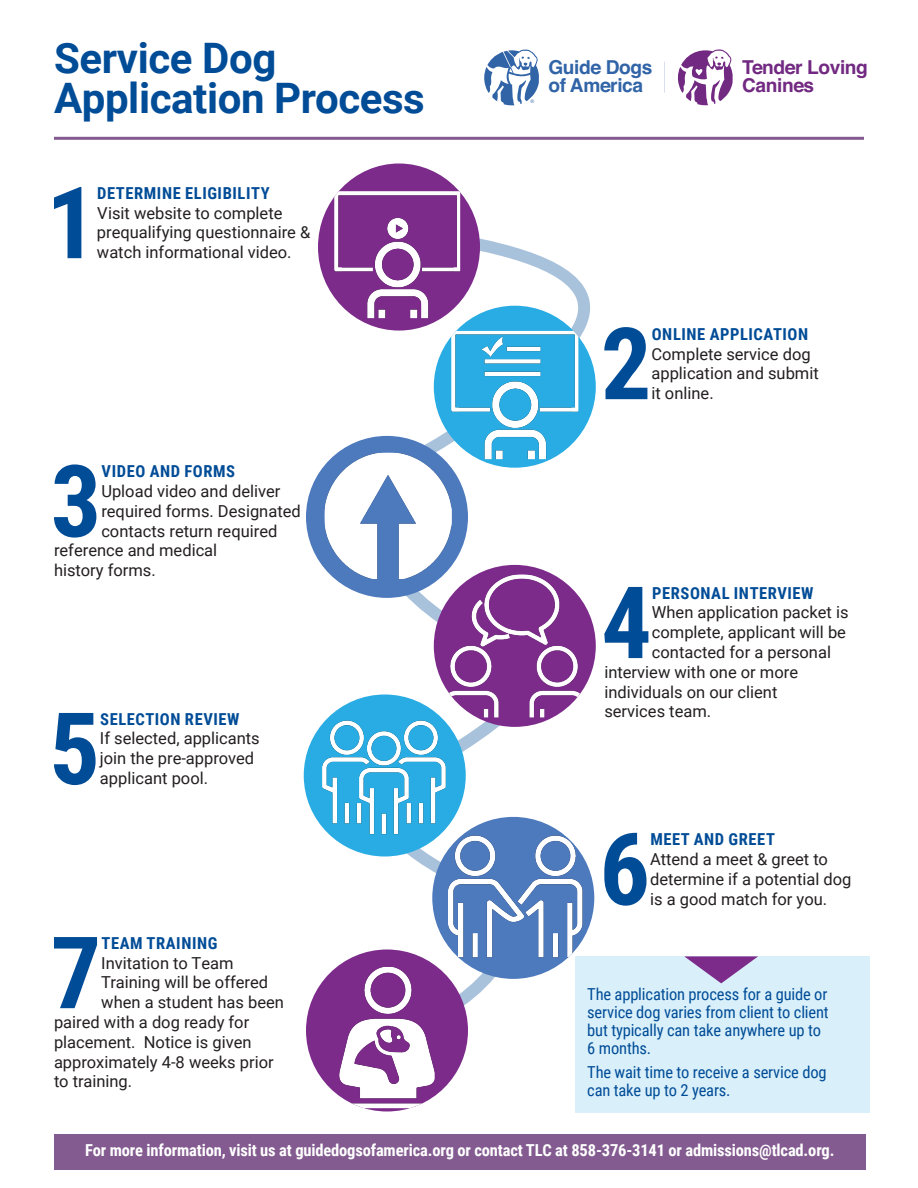
<style>
.page{position:relative;width:918px;height:1188px;background:#fff}
.page>*{position:absolute;margin:0;border:0;box-sizing:border-box;transform-origin:0 0}
.DROP_CAP{font:700 100.05px "Roboto Condensed";color:#004c97}
.HEAD1{font:700 42px/40.5px "Roboto";letter-spacing:-.01em;color:#004c97}
.t1{font:700 19.2px/18.6px "Helvetica";letter-spacing:-.02em;color:#722982}
.t2{font:700 19.2px/18.6px "Helvetica";letter-spacing:-.02em;color:#3164a7}
.BODY{font:16.5px/19.8px "Roboto";color:#231f20}
.BODY-2{font:16.5px/18px "Roboto Condensed";letter-spacing:-.01em;color:#004c97}
.DROP_CAP-2{font:700 16.5px "Roboto Condensed";letter-spacing:.035em;color:#004c97}
.t3{font:700 16.5px "Roboto Condensed";letter-spacing:-.01em;color:#fff}
.t4{font:4.95px "Helvetica";color:#3164a7}
</style>
<div class="page">
<div style="left:54px;top:1134px;width:812px;height:36px;background:#835b90"></div>
<svg style="left:330px;top:218px;width:262px;height:850px"></svg>
<div style="left:318px;top:164px;width:162px;height:167px;background:#7d2b8b;border-radius:50%"></div>
<img style="left:334px;top:191px;width:126px;height:127px">
<div style="left:434px;top:306px;width:162px;height:162px;background:#28ace3;border-radius:50%"></div>
<img style="left:451px;top:331px;width:127px;height:128px">
<div style="left:306px;top:436px;width:162px;height:162px;background:#4d79bd;border-radius:50%"></div>
<img style="left:325px;top:453px;width:127px;height:126px">
<div style="left:434px;top:565px;width:162px;height:162px;background:#7d2b8b;border-radius:50%"></div>
<img style="left:443px;top:574px;width:141px;height:143px">
<div style="left:304px;top:694px;width:162px;height:162px;background:#28ace3;border-radius:50%"></div>
<img style="left:319px;top:703px;width:141px;height:153px">
<div style="left:432px;top:817px;width:162px;height:162px;background:#4d79bd;border-radius:50%"></div>
<img style="left:443px;top:825px;width:141px;height:154px">
<div style="left:306px;top:950px;width:162px;height:162px;background:#7d2b8b;border-radius:50%"></div>
<img style="left:339px;top:967px;width:96px;height:141px">
<svg style="left:484px;top:50px;width:55px;height:56px"></svg>
<svg style="left:677px;top:50px;width:56px;height:56px"></svg>
<hr style="left:664px;top:61px;width:1px;height:32px;background:#bdc4df">
<hr style="left:54px;top:137px;width:810px;height:3px;background:#835b90">
<div style="left:575px;top:957px;width:294px;height:156px;background:#d9f0fa"></div>
<svg style="left:684px;top:956px;width:74px;height:27px"></svg>
<p class="HEAD1" style="left:54px;top:36px;width:372px">Service Dog<br>Application Process</p>
<p class="DROP_CAP" style="left:46px;top:153px;width:52px">1</p>
<p class="DROP_CAP-2" style="left:97px;top:181px;width:174px">DETERMINE ELIGIBILITY</p>
<p class="BODY" style="left:97px;top:202px;width:215px">Visit website to complete prequalifying questionnaire &amp; watch informational video.</p>
<p class="DROP_CAP" style="left:51px;top:431px;width:52px">3</p>
<p class="DROP_CAP-2" style="left:102px;top:460px;width:135px">VIDEO AND FORMS</p>
<p class="BODY" style="left:101px;top:481px;width:181px">Upload video and deliver</p>
<p class="BODY" style="left:101px;top:500px;width:201px">required forms. Designated</p>
<p class="BODY" style="left:101px;top:520px;width:178px">contacts return required</p>
<p class="BODY" style="left:54px;top:540px;width:165px">reference and medical</p>
<p class="BODY" style="left:54px;top:560px;width:103px">history forms.</p>
<p class="DROP_CAP" style="left:49px;top:678px;width:52px">5</p>
<p class="DROP_CAP-2" style="left:100px;top:707px;width:141px">SELECTION REVIEW</p>
<p class="BODY" style="left:100px;top:728px;width:161px">If selected, applicants join the pre-approved applicant pool.</p>
<p class="DROP_CAP" style="left:51px;top:903px;width:52px">7</p>
<p class="DROP_CAP-2" style="left:102px;top:931px;width:117px">TEAM TRAINING</p>
<p class="BODY" style="left:101px;top:952px;width:134px">Invitation to Team</p>
<p class="BODY" style="left:101px;top:972px;width:168px">Training will be offered</p>
<p class="BODY" style="left:101px;top:992px;width:184px">when a student has been</p>
<p class="BODY" style="left:54px;top:1012px;width:197px">paired with a dog ready for</p>
<p class="BODY" style="left:54px;top:1031px;width:199px">placement. Notice is given</p>
<p class="BODY" style="left:54px;top:1051px;width:221px">approximately 4-8 weeks prior</p>
<p class="BODY" style="left:54px;top:1071px;width:80px">to training.</p>
<p class="t4" style="left:531px;top:98px;width:5px">®</p>
<p class="t2" style="left:548px;top:58px;width:105px">Guide Dogs of America</p>
<p class="t1" style="left:742px;top:58px;width:127px">Tender Loving<br>Canines</p>
<p class="DROP_CAP" style="left:601px;top:294px;width:52px">2</p>
<p class="DROP_CAP-2" style="left:652px;top:322px;width:158px">ONLINE APPLICATION</p>
<p class="BODY" style="left:651px;top:343px;width:169px">Complete service dog application and submit it online.</p>
<p class="DROP_CAP" style="left:601px;top:552px;width:52px">4</p>
<p class="DROP_CAP-2" style="left:652px;top:581px;width:163px">PERSONAL INTERVIEW</p>
<p class="BODY" style="left:652px;top:602px;width:198px">When application packet is</p>
<p class="BODY" style="left:652px;top:622px;width:196px">complete, applicant will be</p>
<p class="BODY" style="left:652px;top:642px;width:181px">contacted for a personal</p>
<p class="BODY" style="left:604px;top:662px;width:195px">interview with one or more</p>
<p class="BODY" style="left:604px;top:681px;width:175px">individuals on our client</p>
<p class="BODY" style="left:604px;top:701px;width:108px">services team.</p>
<p class="DROP_CAP" style="left:599px;top:799px;width:52px">6</p>
<p class="DROP_CAP-2" style="left:650px;top:828px;width:126px">MEET AND GREET</p>
<p class="BODY" style="left:650px;top:849px;width:203px">Attend a meet &amp; greet to determine if a potential dog is a good match for you.</p>
<p class="BODY-2" style="left:587px;top:985px;width:243px">The application process for a guide or service dog varies from client to client but typically can take anywhere up to<br>6 months.</p>
<p class="BODY-2" style="left:587px;top:1063px;width:241px">The wait time to receive a service dog can take up to 2 years.</p>
<p class="t3" style="left:85px;top:1138px;width:751px">For more information, visit us at guidedogsofamerica.org or contact TLC at 858-376-3141 or admissions@tlcad.org.</p>
</div>
